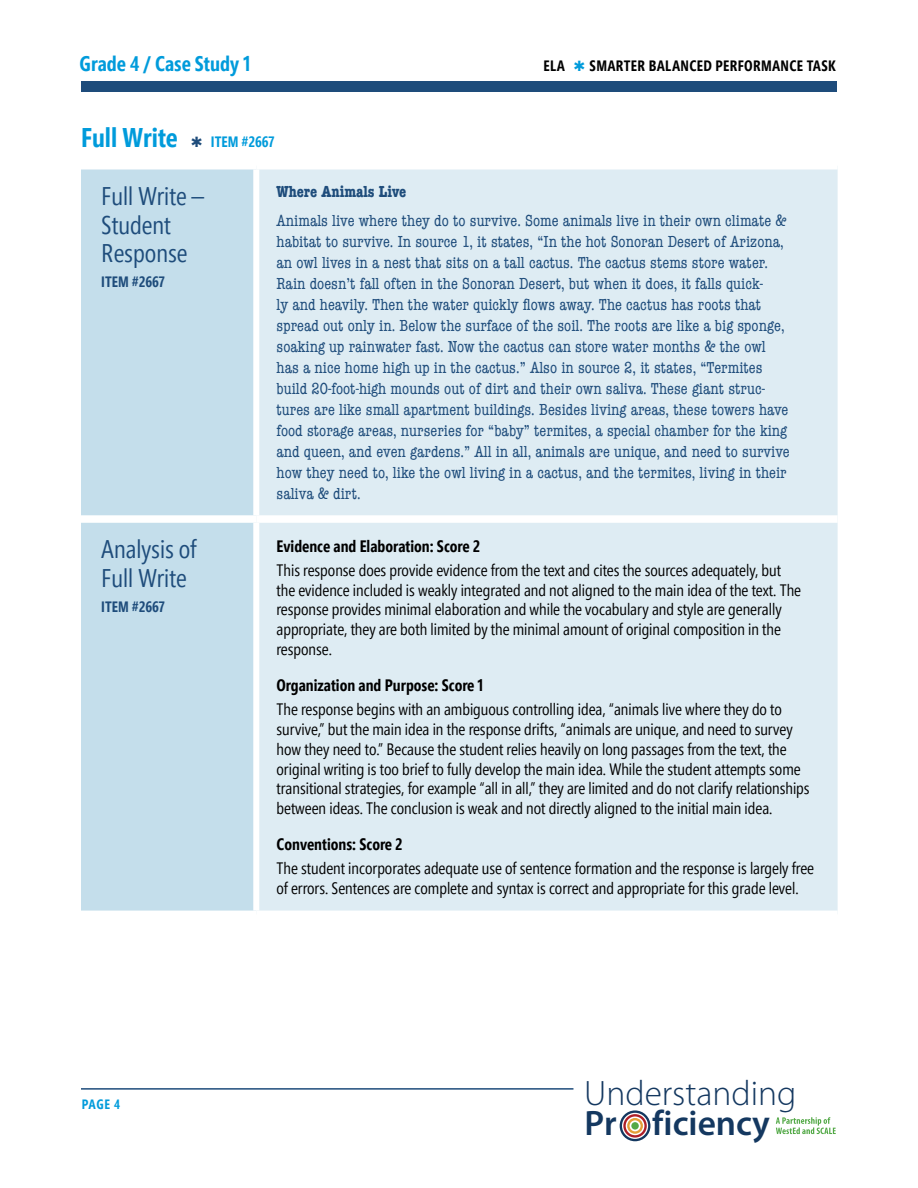
<style>
.page{position:relative;width:918px;height:1188px;background:#fff}
.page>*{position:absolute;margin:0;border:0;box-sizing:border-box;transform-origin:0 0}
.t1{font:300 35.4px "Myriad Pro";color:#143860}
.t2{font:600 35.4px "Myriad Pro";color:#143860}
.t3{font:700 27px "Segoe Pro Cond";color:#009bdb}
.Table_H1_Left_Column{font:25.5px/28.5px "Segoe Pro Cond";color:#1e4c7b}
.t4{font:700 21px "Segoe Pro Cond";color:#009bdb}
.Table_body{font:16.5px/19.8px "Segoe Pro Cond";color:#000}
.Student_Response_Bod{font:condensed 16.5px/21px "American Typewriter";letter-spacing:.005em;color:#1e4c7b}
.Table_H3{font:700 16.5px "Segoe Pro Cond";color:#000}
.Student_Response_sub{font:700 condensed 16.5px "American Typewriter";color:#1e4c7b}
.t5{font:700 15px "Segoe Pro Cond";letter-spacing:.02em;color:#000}
.Table_H1_Sub{font:700 15px "Segoe Pro Cond";color:#1e4c7b}
.t6{font:700 13.5px "Segoe Pro Cond";color:#009bdb}
.s1{color:#009bdb}
.s2{color:#1e4c7b}
.s3{font-size:15px}
</style>
<div class="page">
<hr style="left:81px;top:1088px;width:492px;height:2px;background:#1e4c7b">
<svg style="left:776px;top:1117px;width:60px;height:17px"></svg>
<div style="left:620px;top:1110px;width:30px;height:31px;border:2px solid #143860;border-radius:50%"></div>
<div style="left:623px;top:1114px;width:24px;height:24px;border:2px solid #ad1f28;border-radius:50%"></div>
<div style="left:627px;top:1118px;width:16px;height:16px;border:2px solid #e49f39;border-radius:50%"></div>
<div style="left:631px;top:1122px;width:8px;height:8px;background:#53a947;border-radius:50%"></div>
<div style="left:81px;top:82px;width:756px;height:10px;background:#1e4c7b"></div>
<div style="left:81px;top:170px;width:172px;height:741px;background:#c4deeb"></div>
<div style="left:259px;top:170px;width:579px;height:741px;background:#deecf3"></div>
<div style="left:81px;top:515px;width:175px;height:8px;background:#fff"></div>
<div style="left:256px;top:515px;width:582px;height:8px;background:#fff"></div>
<p class="t4" style="left:80px;top:50px;width:172px">Grade 4 / Case Study 1</p>
<p class="t5" style="left:544px;top:56px;width:294px">ELA <span class="s1">✱</span> SMARTER BALANCED PERFORMANCE TASK</p>
<h2 class="t3" style="left:81px;top:121px;width:195px">Full Write <span class="s2">✱</span> <span class="s3">ITEM #2667</span></h2>
<p class="Table_H1_Left_Column" style="left:101px;top:182px;width:105px">Full Write –<br>Student<br>Response</p>
<p class="Table_H1_Sub" style="left:101px;top:272px;width:65px">ITEM #2667</p>
<p class="Table_H1_Left_Column" style="left:101px;top:535px;width:97px">Analysis of<br>Full Write</p>
<p class="Table_H1_Sub" style="left:101px;top:597px;width:65px">ITEM #2667</p>
<h2 class="Student_Response_sub" style="left:277px;top:179px;width:131px">Where Animals Live</h2>
<p class="Student_Response_Bod" style="left:277px;top:209px;width:515px">Animals live where they do to survive. Some animals live in their own climate &amp; habitat to survive. In source 1, it states, “In the hot Sonoran Desert of Arizona, an owl lives in a nest that sits on a tall cactus. The cactus stems store water.<br>Rain doesn’t fall often in the Sonoran Desert, but when it does, it falls quick-<br>ly and heavily. Then the water quickly flows away. The cactus has roots that spread out only in. Below the surface of the soil. The roots are like a big sponge, soaking up rainwater fast. Now the cactus can store water months &amp; the owl has a nice home high up in the cactus.” Also in source 2, it states, “Termites build 20-foot-high mounds out of dirt and their own saliva. These giant struc&shy;tures are like small apartment buildings. Besides living areas, these towers have food storage areas, nurseries for “baby” termites, a special chamber for the king and queen, and even gardens.” All in all, animals are unique, and need to survive how they need to, like the owl living in a cactus, and the termites, living in their saliva &amp; dirt.</p>
<p class="Table_H3" style="left:277px;top:536px;width:205px">Evidence and Elaboration: Score 2</p>
<p class="Table_body" style="left:277px;top:560px;width:526px">This response does provide evidence from the text and cites the sources adequately, but the evidence included is weakly integrated and not aligned to the main idea of the text. The response provides minimal elaboration and while the vocabulary and style are generally appropriate, they are both limited by the minimal amount of original composition in the response.</p>
<p class="Table_H3" style="left:277px;top:675px;width:208px">Organization and Purpose: Score 1</p>
<p class="Table_body" style="left:277px;top:700px;width:535px">The response begins with an ambiguous controlling idea, “animals live where they do to survive,” but the main idea in the response drifts, “animals are unique, and need to survey how they need to.” Because the student relies heavily on long passages from the text, the original writing is too brief to fully develop the main idea. While the student attempts some transitional strategies, for example “all in all,” they are limited and do not clarify relationships between ideas. The conclusion is weak and not directly aligned to the initial main idea.</p>
<p class="Table_H3" style="left:277px;top:834px;width:128px">Conventions: Score 2</p>
<p class="Table_body" style="left:277px;top:859px;width:539px">The student incorporates adequate use of sentence formation and the response is largely free of errors. Sentences are complete and syntax is correct and appropriate for this grade level.</p>
<p class="t6" style="left:82px;top:1096px;width:40px">PAGE 4</p>
<h1 class="t1" style="left:584px;top:1072px;width:214px">Understanding</h1>
<h1 class="t2" style="left:584px;top:1100px;width:187px">Pr ficiency</h1>
</div>
